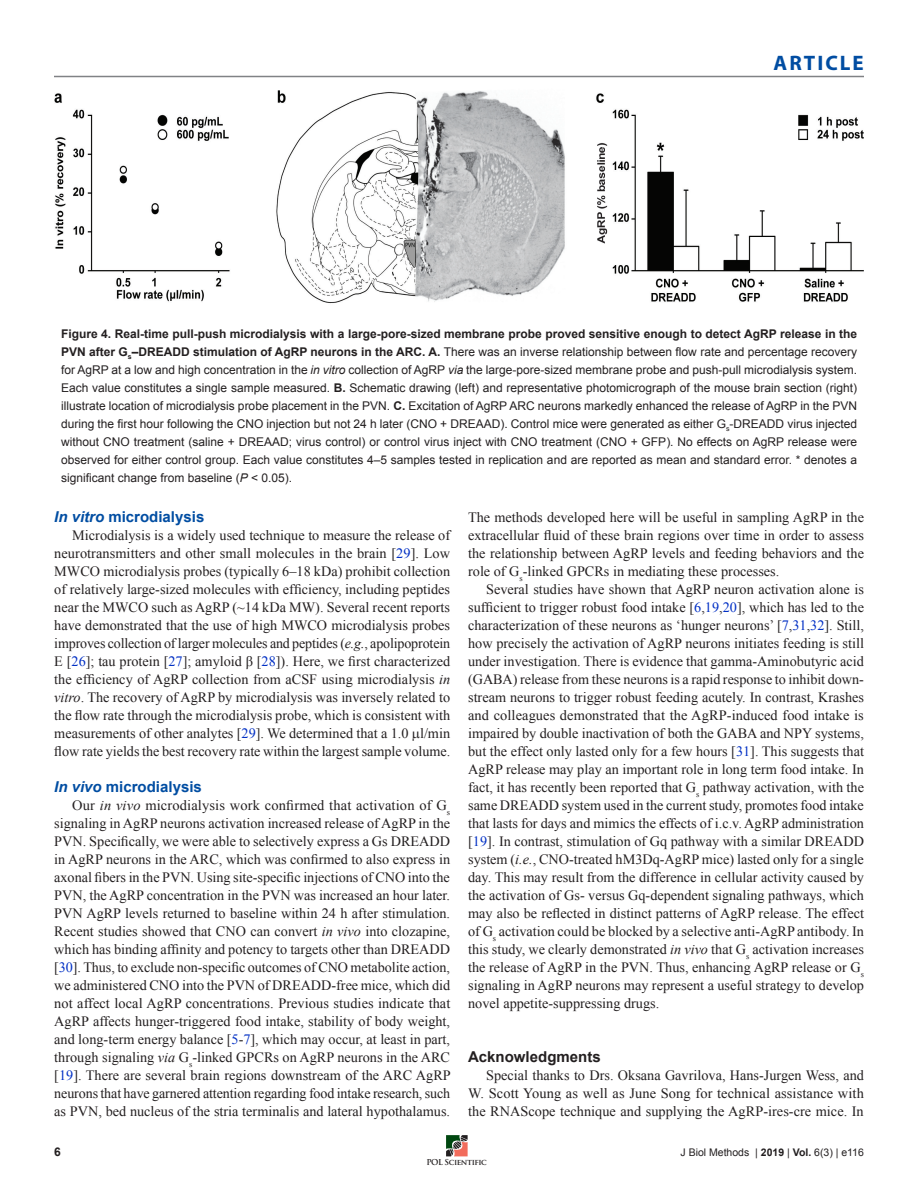
<style>
.page{position:relative;width:918px;height:1188px;background:#fff}
.page>*{position:absolute;margin:0;border:0;box-sizing:border-box;transform-origin:0 0}
.t1{font:700 21px "Myriad Pro";letter-spacing:.095em;color:#014da2}
.Subhead_Blue{font:700 15px "Arial";color:#014da2}
.Subhead_Black{font:700 15px "Arial";color:#231f20}
.Body{font:14.25px/18px "Times New Roman";color:#231f20;text-align:justify}
.Figure_Legend_-_Span{font:12px/18px "Arial";color:#231f20;text-align:justify}
.t2{font:700 12px "Arial";color:#231f20}
.t3{font:10.5px "Arial";color:#231f20}
.t4{font:700 7.95px "Trajan Pro";letter-spacing:-.05em;color:#231f20}
.s1{font-weight:700}
.s2{font-style:italic}
.s3{color:#002fc4}
</style>
<div class="page">
<svg style="left:446px;top:1135px;width:22px;height:21px"></svg>
<hr style="left:54px;top:76px;width:810px;height:1px;background:#808285">
<img style="left:54px;top:90px;width:810px;height:214px">
<h1 class="t1" style="left:774px;top:49px;width:92px">ARTICLE</h1>
<p class="Figure_Legend_-_Span" style="left:61px;top:324px;width:798px"><span class="s1">Figure 4. Real-time pull-push microdialysis with a large-pore-sized membrane probe proved sensitive enough to detect AgRP release in the PVN after G</span><sub>s</sub><span class="s1">–DREADD stimulation of AgRP neurons in the ARC. A.</span> There was an inverse relationship between flow rate and percentage recovery for AgRP at a low and high concentration in the <span class="s2">in vitro</span> collection of AgRP <span class="s2">via</span> the large-pore-sized membrane probe and push-pull microdialysis system.<br>Each value constitutes a single sample measured. <span class="s1">B.</span> Schematic drawing (left) and representative photomicrograph of the mouse brain section (right) illustrate location of microdialysis probe placement in the PVN. <span class="s1">C.</span> Excitation of AgRP ARC neurons markedly enhanced the release of AgRP in the PVN during the first hour following the CNO injection but not 24 h later (CNO + DREAAD). Control mice were generated as either G<sub>s</sub>-DREADD virus injected without CNO treatment (saline + DREAAD; virus control) or control virus inject with CNO treatment (CNO + GFP). No effects on AgRP release were observed for either control group. Each value constitutes 4–5 samples tested in replication and are reported as mean and standard error. * denotes a significant change from baseline (<span class="s2">P</span> &lt; 0.05).</p>
<p class="Subhead_Blue" style="left:54px;top:507px;width:152px"><span class="s2">In vitro</span> microdialysis</p>
<p class="Body" style="left:54px;top:526px;width:397px;text-indent:18px">Microdialysis is a widely used technique to measure the release of neurotransmitters and other small molecules in the brain [<span class="s3">29</span>]. Low MWCO microdialysis probes (typically 6–18 kDa) prohibit collection of relatively large-sized molecules with efficiency, including peptides near the MWCO such as AgRP (~14 kDa MW). Several recent reports have demonstrated that the use of high MWCO microdialysis probes improves collection of larger molecules and peptides (<span class="s2">e.g.</span>, apolipoprotein E [<span class="s3">26</span>]; tau protein [<span class="s3">27</span>]; amyloid β [<span class="s3">28</span>]). Here, we first characterized the efficiency of AgRP collection from aCSF using microdialysis <span class="s2">in vitro</span>. The recovery of AgRP by microdialysis was inversely related to the flow rate through the microdialysis probe, which is consistent with measurements of other analytes [<span class="s3">29</span>]. We determined that a 1.0 l/min flow rate yields the best recovery rate within the largest sample volume.</p>
<p class="Subhead_Blue" style="left:54px;top:777px;width:149px"><span class="s2">In vivo</span> microdialysis</p>
<p class="Body" style="left:54px;top:796px;width:398px;text-indent:18px">Our <span class="s2">in vivo</span> microdialysis work confirmed that activation of G<sub>s </sub>signaling in AgRP neurons activation increased release of AgRP in the PVN. Specifically, we were able to selectively express a Gs DREADD in AgRP neurons in the ARC, which was confirmed to also express in axonal fibers in the PVN. Using site-specific injections of CNO into the PVN, the AgRP concentration in the PVN was increased an hour later.<br>PVN AgRP levels returned to baseline within 24 h after stimulation.<br>Recent studies showed that CNO can convert <span class="s2">in vivo</span> into clozapine, which has binding affinity and potency to targets other than DREADD [<span class="s3">30</span>]. Thus, to exclude non-specific outcomes of CNO metabolite action, we administered CNO into the PVN of DREADD-free mice, which did not affect local AgRP concentrations. Previous studies indicate that AgRP affects hunger-triggered food intake, stability of body weight, and long-term energy balance [<span class="s3">5</span>-<span class="s3">7</span>], which may occur, at least in part, through signaling <span class="s2">via</span> G<sub>s</sub>-linked GPCRs on AgRP neurons in the ARC [<span class="s3">19</span>]. There are several brain regions downstream of the ARC AgRP neurons that have garnered attention regarding food intake research, such as PVN, bed nucleus of the stria terminalis and lateral hypothalamus.</p>
<p class="Body" style="left:468px;top:508px;width:397px">The methods developed here will be useful in sampling AgRP in the extracellular fluid of these brain regions over time in order to assess the relationship between AgRP levels and feeding behaviors and the role of G<sub>s</sub>-linked GPCRs in mediating these processes.</p>
<p class="Body" style="left:468px;top:580px;width:397px;text-indent:18px">Several studies have shown that AgRP neuron activation alone is sufficient to trigger robust food intake [<span class="s3">6</span>,<span class="s3">19</span>,<span class="s3">20</span>], which has led to the characterization of these neurons as ‘hunger neurons’ [<span class="s3">7</span>,<span class="s3">31</span>,<span class="s3">32</span>]. Still, how precisely the activation of AgRP neurons initiates feeding is still under investigation. There is evidence that gamma-Aminobutyric acid (GABA) release from these neurons is a rapid response to inhibit down&shy;stream neurons to trigger robust feeding acutely. In contrast, Krashes and colleagues demonstrated that the AgRP-induced food intake is impaired by double inactivation of both the GABA and NPY systems, but the effect only lasted only for a few hours [<span class="s3">31</span>]. This suggests that AgRP release may play an important role in long term food intake. In fact, it has recently been reported that G<sub>s</sub> pathway activation, with the same DREADD system used in the current study, promotes food intake that lasts for days and mimics the effects of i.c.v. AgRP administration [<span class="s3">19</span>]. In contrast, stimulation of Gq pathway with a similar DREADD system (<span class="s2">i.e.</span>, CNO-treated hM3Dq-AgRP mice) lasted only for a single day. This may result from the difference in cellular activity caused by the activation of Gs- versus Gq-dependent signaling pathways, which may also be reflected in distinct patterns of AgRP release. The effect of G<sub>s</sub> activation could be blocked by a selective anti-AgRP antibody. In this study, we clearly demonstrated <span class="s2">in vivo</span> that G<sub>s</sub> activation increases the release of AgRP in the PVN. Thus, enhancing AgRP release or G<sub>s </sub>signaling in AgRP neurons may represent a useful strategy to develop novel appetite-suppressing drugs.</p>
<p class="Subhead_Black" style="left:468px;top:1047px;width:134px">Acknowledgments</p>
<p class="Body" style="left:468px;top:1066px;width:397px;text-indent:18px">Special thanks to Drs. Oksana Gavrilova, Hans-Jurgen Wess, and W. Scott Young as well as June Song for technical assistance with the RNAScope technique and supplying the AgRP-ires-cre mice. In</p>
<p class="t2" style="left:54px;top:1144px;width:8px">6</p>
<p class="t3" style="left:681px;top:1145px;width:185px">J Biol Methods | <span class="s1">2019</span> | <span class="s1">Vol.</span> 6(3) | e116</p>
<p class="t4" style="left:427px;top:1158px;width:62px">POL Scientific</p>
</div>
